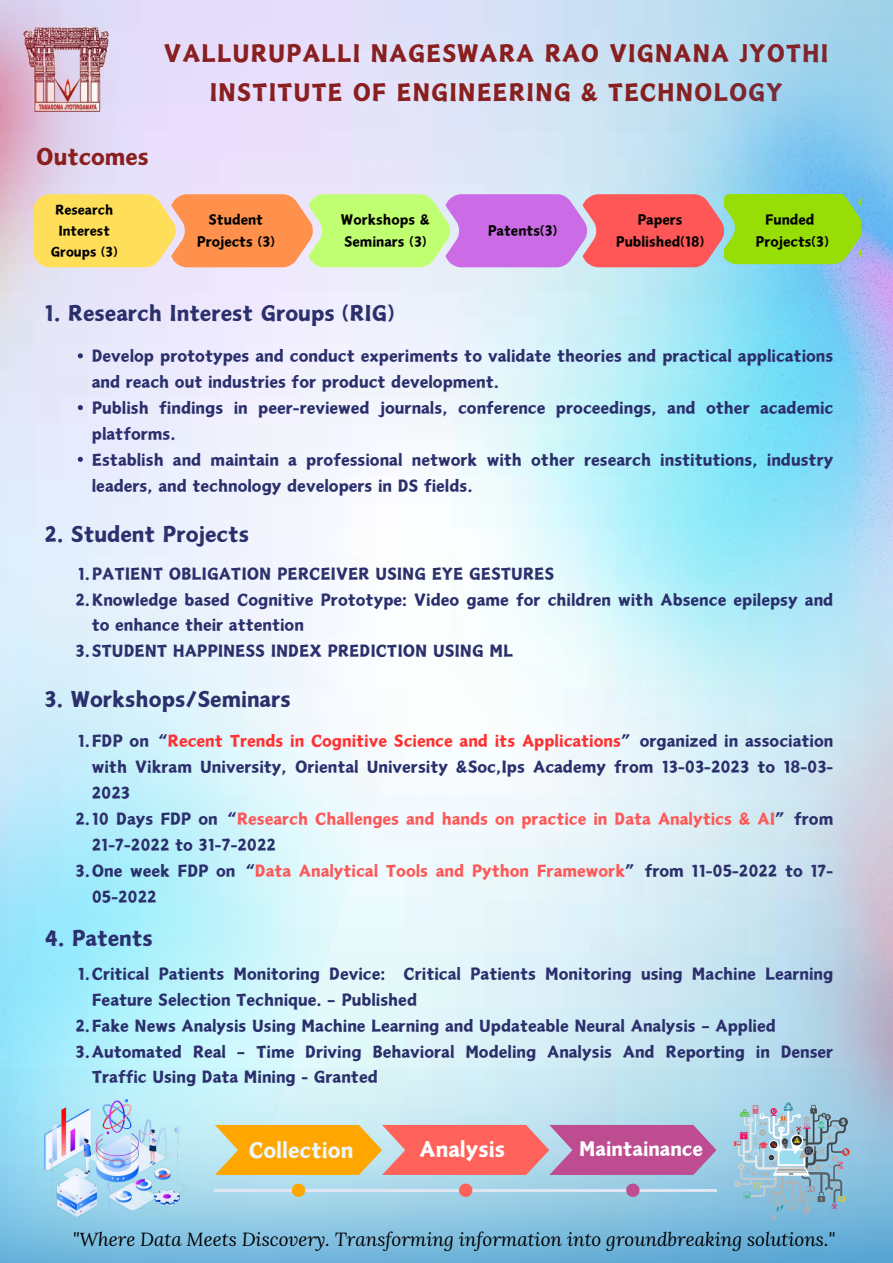
<style>
.page{position:relative;width:893px;height:1263px;background:#fff}
.page>*{position:absolute;margin:0;border:0;box-sizing:border-box;transform-origin:0 0}
.t1{font:27.75px/38.8px "Canva Mountains And Seas";letter-spacing:.03em;color:#891f1f;text-align:center}
.t2{font:26.47px "Canva Mountains And Seas";color:#891f1f}
.t3{font:24.83px "Canva Mountains And Seas";color:#2b2f6c}
.t4{font:24.83px "Canva Mountains And Seas";color:#edf6f9}
.t5{font:24.83px "Canva Mountains And Seas";color:#fff}
.t6{font:22.58px "Canva Mountains And Seas";color:#fff}
.t7{font:18.83px/25.9px "Canva Mountains And Seas";color:#2b2f6c}
.t8{font:18.83px "Canva Mountains And Seas";color:#ff5757}
.t9{font:18.83px "Canva Mountains And Seas";color:#ff3131}
.t10{font:italic 18.83px "Lora";color:#000}
.t11{font:16.05px/21.7px "Canva Mountains And Seas";color:#020202;text-align:center}
.t12{font:15.3px/20.9px "Canva Mountains And Seas";color:#020202;text-align:center}
.s1{color:#2b2f6c}
</style>
<div class="page">
<img style="left:452px;top:0;width:441px;height:886px">
<img style="left:0;top:0;width:226px;height:407px">
<img style="left:575px;top:595px;width:318px;height:474px">
<svg style="left:33px;top:194px;width:827px;height:73px"></svg>
<img style="left:0;top:1069px;width:893px;height:194px">
<hr style="left:215px;top:1189px;width:167px;height:2px;background:#e0e5f3">
<svg style="left:292px;top:1183px;width:13px;height:14px"></svg>
<hr style="left:382px;top:1189px;width:167px;height:2px;background:#e0e5f3">
<svg style="left:459px;top:1183px;width:13px;height:14px"></svg>
<svg style="left:215px;top:1125px;width:501px;height:50px"></svg>
<hr style="left:549px;top:1189px;width:167px;height:2px;background:#e0e5f3">
<svg style="left:626px;top:1183px;width:13px;height:14px"></svg>
<img style="left:44px;top:1099px;width:144px;height:117px">
<svg style="left:732px;top:1102px;width:117px;height:117px"></svg>
<svg style="left:78px;top:353px;width:5px;height:5px"></svg>
<svg style="left:78px;top:405px;width:5px;height:5px"></svg>
<svg style="left:78px;top:457px;width:5px;height:5px"></svg>
<h1 class="t1" style="left:164px;top:33px;width:666px">VALLURUPALLI NAGESWARA RAO VIGNANA JYOTHI<br>INSTITUTE OF ENGINEERING &amp; TECHNOLOGY</h1>
<h2 class="t2" style="left:36px;top:143px;width:114px">Outcomes</h2>
<p class="t12" style="left:51px;top:199px;width:68px">Research<br>Interest<br>Groups (3)</p>
<p class="t11" style="left:197px;top:208px;width:79px">Student<br>Projects (3)</p>
<p class="t11" style="left:341px;top:208px;width:90px;text-align:left">Workshops &amp;<br>Seminars (3)</p>
<p class="t11" style="left:488px;top:219px;width:71px">Patents(3)</p>
<p class="t11" style="left:616px;top:208px;width:90px">Papers<br>Published(18)</p>
<p class="t11" style="left:755px;top:208px;width:75px">Funded<br>Projects(3)</p>
<h3 class="t3" style="left:44px;top:300px;width:351px">1. Research Interest Groups (RIG)</h3>
<p class="t7" style="left:92px;top:343px;width:743px">Develop prototypes and conduct experiments to validate theories and practical applications and reach out industries for product development.<br>Publish findings in peer-reviewed journals, conference proceedings, and other academic platforms.<br>Establish and maintain a professional network with other research institutions, industry leaders, and technology developers in DS fields.</p>
<h3 class="t3" style="left:44px;top:521px;width:206px">2. Student Projects</h3>
<p class="t7" style="left:78px;top:560px;width:478px">1.PATIENT OBLIGATION PERCEIVER USING EYE GESTURES</p>
<p class="t7" style="left:75px;top:586px;width:759px">2.Knowledge based Cognitive Prototype: Video game for children with Absence epilepsy and</p>
<p class="t7" style="left:92px;top:612px;width:214px">to enhance their attention</p>
<p class="t7" style="left:76px;top:638px;width:439px">3.STUDENT HAPPINESS INDEX PREDICTION USING ML</p>
<h3 class="t3" style="left:44px;top:686px;width:248px">3. Workshops/Seminars</h3>
<p class="t9" style="left:78px;top:731px;width:757px"><span class="s1">1.FDP on “</span>Recent Trends in Cognitive Science and its Applications<span class="s1">” organized in association</span></p>
<p class="t7" style="left:92px;top:754px;width:743px">with Vikram University, Oriental University &amp;Soc,Ips Academy from 13-03-2023 to 18-03-</p>
<p class="t7" style="left:92px;top:780px;width:40px">2023</p>
<p class="t8" style="left:75px;top:809px;width:759px"><span class="s1">2.10 Days FDP on “</span>Research Challenges and hands on practice in Data Analytics &amp; AI<span class="s1">” from</span></p>
<p class="t7" style="left:92px;top:831px;width:186px">21-7-2022 to 31-7-2022</p>
<p class="t8" style="left:76px;top:861px;width:759px"><span class="s1">3.One week FDP on “</span>Data Analytical Tools and Python Framework<span class="s1">” from 11-05-2022 to 17-</span></p>
<p class="t7" style="left:92px;top:883px;width:66px">05-2022</p>
<h3 class="t3" style="left:44px;top:925px;width:110px">4. Patents</h3>
<p class="t7" style="left:78px;top:960px;width:757px">1.Critical Patients Monitoring Device: Critical Patients Monitoring using Machine Learning</p>
<p class="t7" style="left:92px;top:986px;width:327px">Feature Selection Technique. – Published</p>
<p class="t7" style="left:75px;top:1012px;width:702px">2.Fake News Analysis Using Machine Learning and Updateable Neural Analysis – Applied</p>
<p class="t7" style="left:76px;top:1038px;width:759px">3.Automated Real – Time Driving Behavioral Modeling Analysis And Reporting in Denser</p>
<p class="t7" style="left:92px;top:1064px;width:287px">Traffic Using Data Mining - Granted</p>
<h3 class="t4" style="left:249px;top:1137px;width:106px">Collection</h3>
<h3 class="t5" style="left:420px;top:1136px;width:87px">Analysis</h3>
<p class="t6" style="left:579px;top:1136px;width:125px">Maintainance</p>
<p class="t10" style="left:73px;top:1226px;width:764px">"Where Data Meets Discovery. Transforming information into groundbreaking solutions."</p>
</div>
